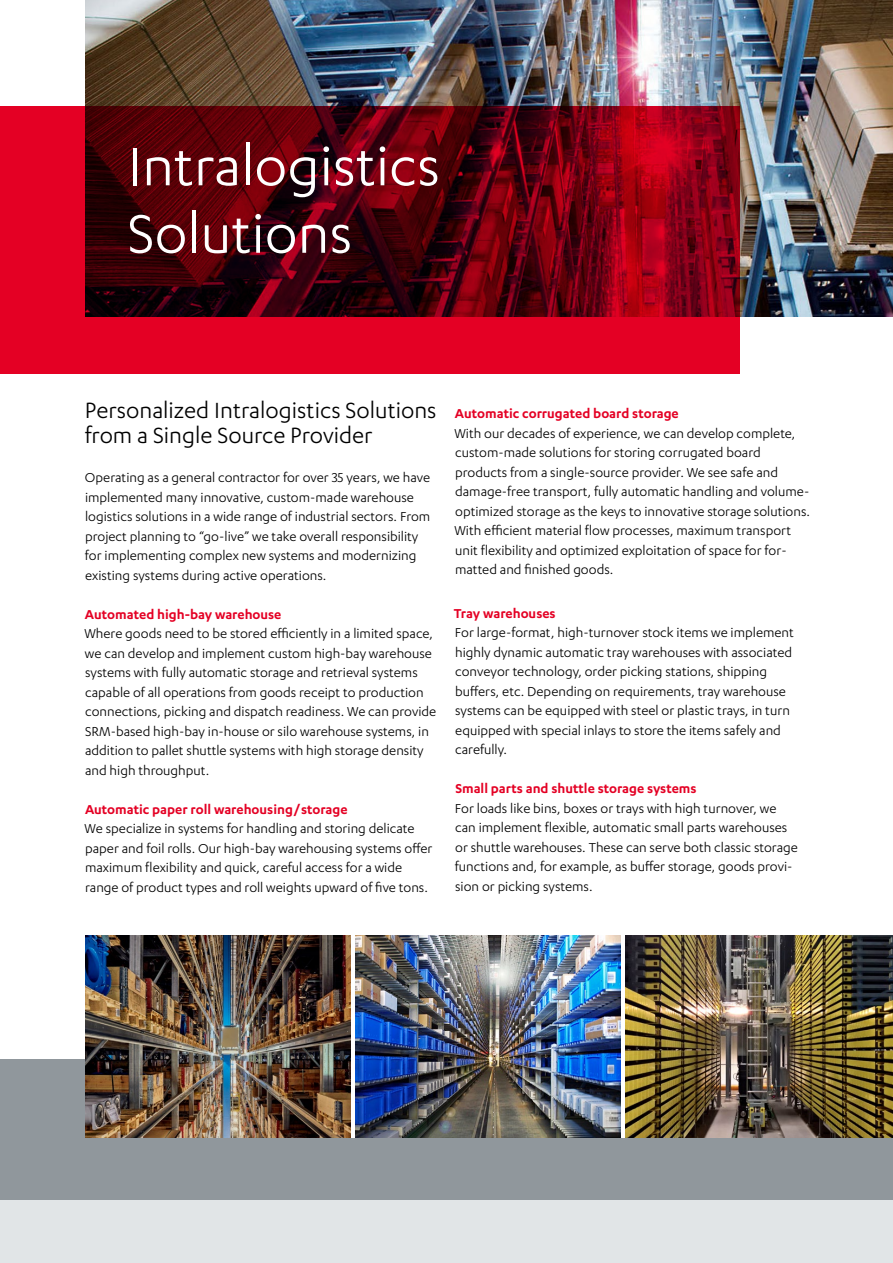
<style>
.page{position:relative;width:893px;height:1263px;background:#fff}
.page>*{position:absolute;margin:0;border:0;box-sizing:border-box;transform-origin:0 0}
.t1{font:63px/67.5px "Karbon";color:#fff}
.t2{font:25.5px/25.5px "Karbon";color:#000}
.t3{font:15px/19.5px "Karbon";color:#000}
.t4{font:600 15px "Karbon";color:#e40024}
</style>
<div class="page">
<div style="left:0;top:1137px;width:893px;height:126px;background:#e1e5e7"></div>
<div style="left:0;top:1059px;width:893px;height:140px;background:#90979c"></div>
<img style="left:85px;top:0;width:808px;height:317px">
<svg style="left:0;top:106px;width:740px;height:268px"></svg>
<img style="left:355px;top:935px;width:266px;height:202px">
<img style="left:625px;top:935px;width:268px;height:202px">
<img style="left:85px;top:935px;width:266px;height:202px">
<h1 class="t1" style="left:128px;top:131px;width:314px">Intralogistics<br>Solutions</h1>
<h2 class="t2" style="left:85px;top:397px;width:353px">Personalized Intralogistics Solutions from a Single Source Provider</h2>
<p class="t3" style="left:85px;top:468px;width:347px">Operating as a general contractor for over 35 years, we have implemented many innovative, custom-made warehouse logistics solutions in a wide range of industrial sectors. From project planning to “go-live” we take overall responsibility for implementing complex new systems and modernizing existing systems during active operations.</p>
<p class="t4" style="left:85px;top:606px;width:198px">Automated high-bay warehouse</p>
<p class="t3" style="left:85px;top:624px;width:353px">Where goods need to be stored efficiently in a limited space, we can develop and implement custom high-bay warehouse systems with fully automatic storage and retrieval systems capable of all operations from goods receipt to production connections, picking and dispatch readiness. We can provide SRM-based high-bay in-house or silo warehouse systems, in addition to pallet shuttle systems with high storage density and high throughput.</p>
<p class="t4" style="left:85px;top:801px;width:264px">Automatic paper roll warehousing / storage</p>
<p class="t3" style="left:85px;top:819px;width:349px">We specialize in systems for handling and storing delicate paper and foil rolls. Our high-bay warehousing systems offer maximum flexibility and quick, careful access for a wide range of product types and roll weights upward of five tons.</p>
<p class="t4" style="left:455px;top:405px;width:225px">Automatic corrugated board storage</p>
<p class="t3" style="left:454px;top:423px;width:357px">With our decades of experience, we can develop complete, custom-made solutions for storing corrugated board products from a single-source provider. We see safe and damage-free transport, fully automatic handling and volume&shy;optimized storage as the keys to innovative storage solutions.<br>With efficient material flow processes, maximum transport unit flexibility and optimized exploitation of space for for&shy;matted and finished goods.</p>
<p class="t4" style="left:454px;top:605px;width:103px">Tray warehouses</p>
<p class="t3" style="left:455px;top:623px;width:340px">For large-format, high-turnover stock items we implement highly dynamic automatic tray warehouses with associated conveyor technology, order picking stations, shipping buffers, etc. Depending on requirements, tray warehouse systems can be equipped with steel or plastic trays, in turn equipped with special inlays to store the items safely and carefully.</p>
<p class="t4" style="left:455px;top:780px;width:243px">Small parts and shuttle storage systems</p>
<p class="t3" style="left:455px;top:798px;width:344px">For loads like bins, boxes or trays with high turnover, we can implement flexible, automatic small parts warehouses or shuttle warehouses. These can serve both classic storage functions and, for example, as buffer storage, goods provi&shy;sion or picking systems.</p>
</div>
